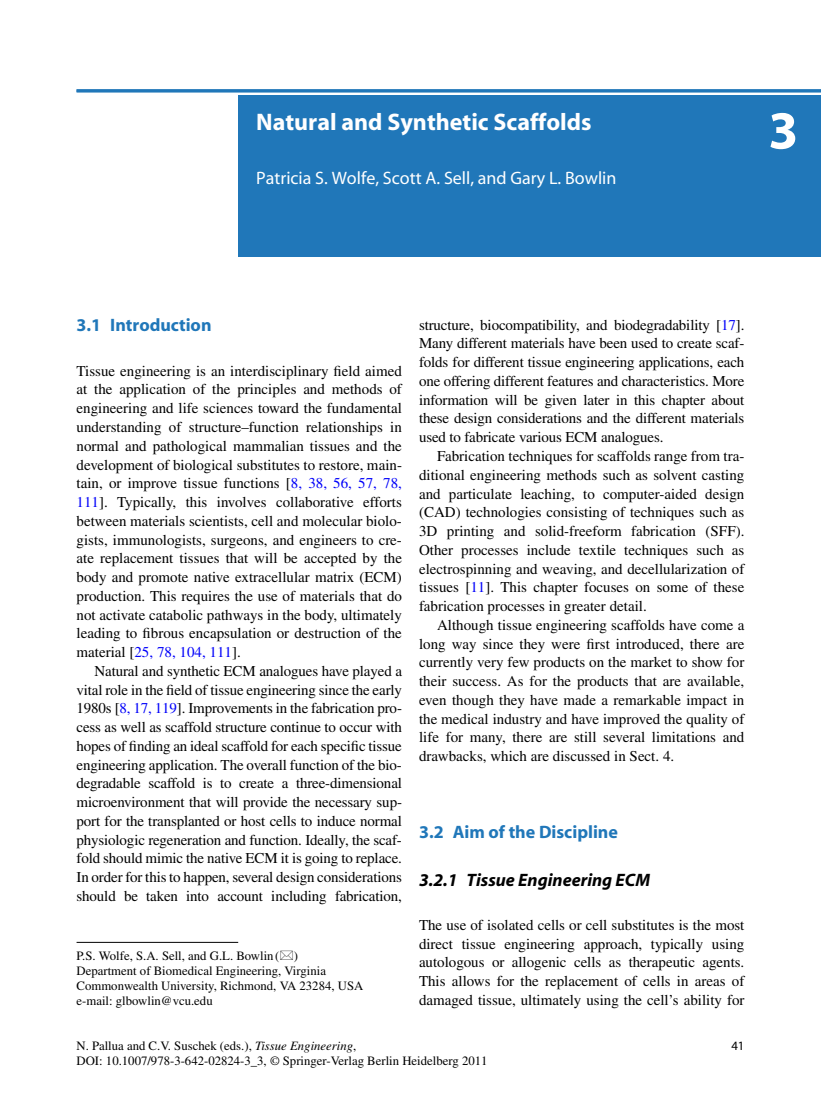
<style>
.page{position:relative;width:821px;height:1106px;background:#fff}
.page>*{position:absolute;margin:0;border:0;box-sizing:border-box;transform-origin:0 0}
.t1{font:700 54px "Myriad";color:#fff}
.t2{font:700 24px "Myriad";color:#fff}
.t3{font:18px "Myriad";color:#fff}
.t4{font:700 18px "Myriad";color:#2077b9}
.t5{font:italic 700 18px "Myriad";color:#000}
.t6{font:15px/18.8px "Times";color:#000;text-align:justify}
.t7{font:12.75px/15px "Times";color:#000}
.t8{font:12.75px "Myriad";color:#000}
.s1{color:#0000fa}
.s2{font-style:italic}
</style>
<div class="page">
<div style="left:238px;top:95px;width:583px;height:162px;background:#2077b9"></div>
<hr style="left:77px;top:942px;width:161px;height:1px;background:#000">
<hr style="left:77px;top:89px;width:744px;height:3px;background:#2077b9">
<h2 class="t2" style="left:256px;top:109px;width:337px">Natural and Synthetic Scaffolds</h2>
<p class="t3" style="left:256px;top:168px;width:362px">Patricia S. Wolfe, Scott A. Sell, and Gary L. Bowlin</p>
<h1 class="t1" style="left:768px;top:103px;width:31px">3</h1>
<p class="t4" style="left:77px;top:316px;width:136px">3.1 Introduction</p>
<p class="t6" style="left:77px;top:361px;width:327px">Tissue engineering is an interdisciplinary field aimed at the application of the principles and methods of engineering and life sciences toward the fundamental understanding of structure–function relationships in normal and pathological mammalian tissues and the development of biological substitutes to restore, main&shy;tain, or improve tissue functions [<span class="s1">8, 38, 56, 57, 78, 111</span>]. Typically, this involves collaborative efforts between materials scientists, cell and molecular biolo&shy;gists, immunologists, surgeons, and engineers to cre&shy;ate replacement tissues that will be accepted by the body and promote native extracellular matrix (ECM) production. This requires the use of materials that do not activate catabolic pathways in the body, ultimately leading to fibrous encapsulation or destruction of the material [<span class="s1">25, 78, 104, 111</span>].</p>
<p class="t6" style="left:77px;top:661px;width:327px;text-indent:18px">Natural and synthetic ECM analogues have played a vital role in the field of tissue engineering since the early 1980s [<span class="s1">8, 17, 119</span>]. Improvements in the fabrication pro&shy;cess as well as scaffold structure continue to occur with hopes of finding an ideal scaffold for each specific tissue engineering application. The overall function of the bio&shy;degradable scaffold is to create a three-dimensional microenvironment that will provide the necessary sup&shy;port for the transplanted or host cells to induce normal physiologic regeneration and function. Ideally, the scaf&shy;fold should mimic the native ECM it is going to replace.<br>In order for this to happen, several design considerations should be taken into account including fabrication,</p>
<p class="t7" style="left:77px;top:948px;width:288px">P.S. Wolfe, S.A. Sell, and G.L. Bowlin( )<br>Department of Biomedical Engineering, Virginia Commonwealth University, Richmond, VA 23284, USA e-mail: glbowlin@vcu.edu</p>
<p class="t6" style="left:419px;top:315px;width:327px">structure, biocompatibility, and biodegradability [<span class="s1">17</span>].<br>Many different materials have been used to create scaf&shy;folds for different tissue engineering applications, each one offering different features and characteristics. More information will be given later in this chapter about these design considerations and the different materials used to fabricate various ECM analogues.</p>
<p class="t6" style="left:419px;top:446px;width:327px;text-indent:18px">Fabrication techniques for scaffolds range from tra&shy;ditional engineering methods such as solvent casting and particulate leaching, to computer-aided design (CAD) technologies consisting of techniques such as 3D printing and solid-freeform fabrication (SFF).<br>Other processes include textile techniques such as electrospinning and weaving, and decellularization of tissues [<span class="s1">11</span>]. This chapter focuses on some of these fabrication processes in greater detail.</p>
<p class="t6" style="left:419px;top:615px;width:327px;text-indent:18px">Although tissue engineering scaffolds have come a long way since they were first introduced, there are currently very few products on the market to show for their success. As for the products that are available, even though they have made a remarkable impact in the medical industry and have improved the quality of life for many, there are still several limitations and drawbacks, which are discussed in Sect. 4.</p>
<p class="t4" style="left:419px;top:823px;width:200px">3.2 Aim of the Discipline</p>
<p class="t5" style="left:419px;top:870px;width:233px">3.2.1 Tissue Engineering ECM</p>
<p class="t6" style="left:419px;top:915px;width:327px">The use of isolated cells or cell substitutes is the most direct tissue engineering approach, typically using autologous or allogenic cells as therapeutic agents.<br>This allows for the replacement of cells in areas of damaged tissue, ultimately using the cell’s ability for</p>
<p class="t7" style="left:77px;top:1038px;width:281px">N. Pallua and C.V. Suschek (eds.), <span class="s2">Tissue Engineering</span>,</p>
<p class="t8" style="left:731px;top:1039px;width:15px">41</p>
<p class="t7" style="left:77px;top:1053px;width:412px">DOI: 10.1007/978-3-642-02824-3_3, © Springer-Verlag Berlin Heidelberg 2011</p>
</div>
